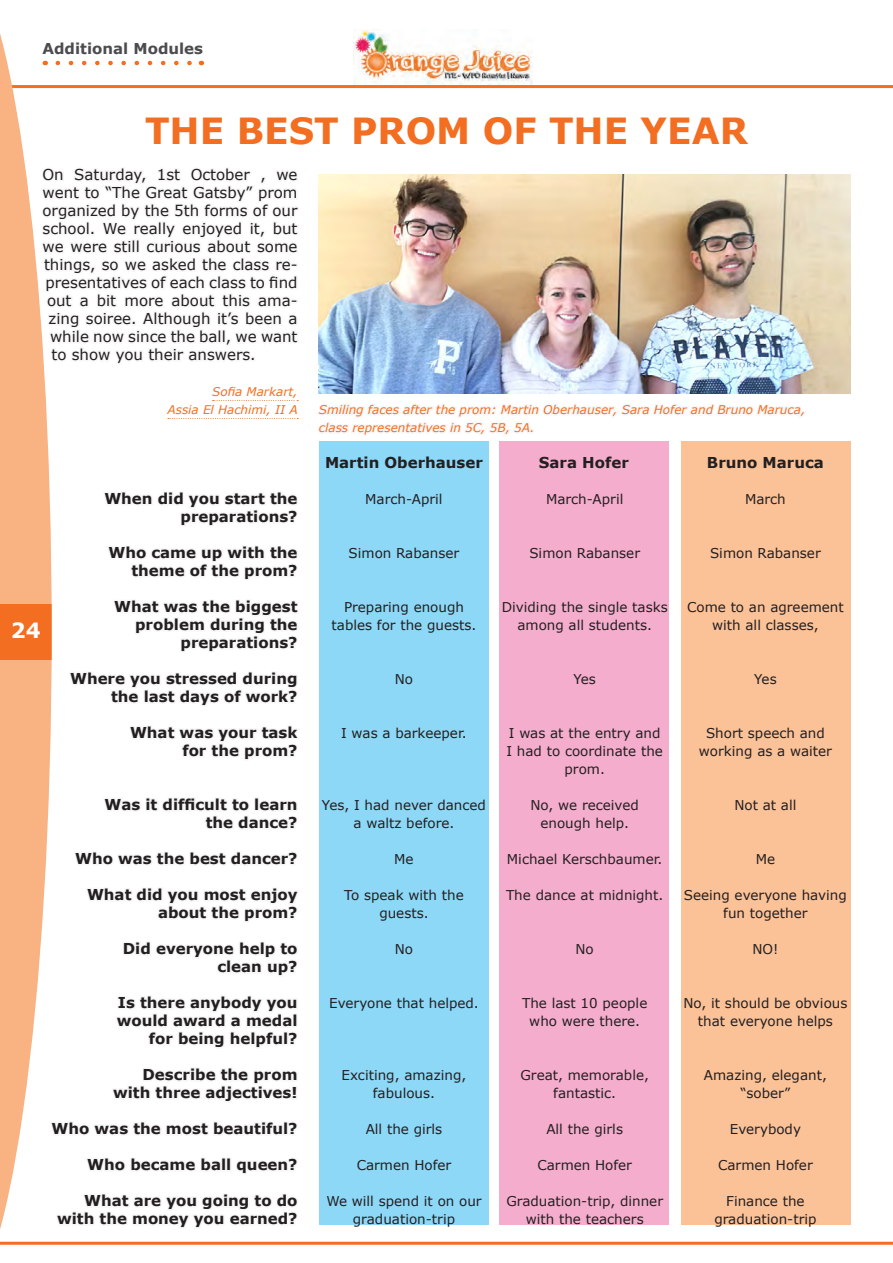
<style>
.page{position:relative;width:893px;height:1263px;background:#fff}
.page>*{position:absolute;margin:0;border:0;box-sizing:border-box;transform-origin:0 0}
.TITOLO_24{font:700 36px "Verdana";color:#f36e21}
.t1{font:700 21px "Verdana";color:#fff}
.Testo_articoli_TEDES{font:700 15px/18px "Verdana";color:#231f20;text-align:right}
.Testo_articoli_TEDES-2{font:15px "Verdana";color:#231f20}
.Occhiello{font:700 15px "Verdana";color:#4b4c4d}
.Testo_articoli_TEDES-3{font:13.5px/18px "Verdana";color:#231f20;text-align:center}
.Didascalia{font:italic 12px "Verdana";color:#f36e21}
.Autor{font:italic 12px "Verdana";color:#f36e21}
</style>
<div class="page">
<img style="left:354px;top:30px;width:178px;height:55px">
<hr style="left:0;top:85px;width:893px;height:3px;background:#f36e21">
<hr style="left:0;top:1242px;width:893px;height:3px;background:#f36e21">
<svg style="left:0;top:34px;width:52px;height:1211px;fill:#f9b281"></svg>
<div style="left:0;top:604px;width:52px;height:55px;background:#f36e21"></div>
<div style="left:499px;top:442px;width:170px;height:783px;background:#f5adce"></div>
<div style="left:319px;top:442px;width:170px;height:783px;background:#8dd7f7"></div>
<div style="left:680px;top:442px;width:170px;height:783px;background:#fbc197"></div>
<svg style="left:58px;top:61px;width:134px;height:4px"></svg>
<svg style="left:213px;top:400px;width:85px;height:1px"></svg>
<svg style="left:168px;top:418px;width:130px;height:1px"></svg>
<svg style="left:39px;top:164px;width:13px;height:205px"></svg>
<svg style="left:48px;top:1115px;width:4px;height:28px"></svg>
<img style="left:319px;top:174px;width:531px;height:220px">
<svg style="left:318px;top:383px;width:491px;height:74px"></svg>
<p class="Occhiello" style="left:43px;top:38px;width:162px">Additional Modules</p>
<p class="TITOLO_24" style="left:145px;top:105px;width:604px">THE BEST PROM OF THE YEAR</p>
<p class="Testo_articoli_TEDES-2" style="left:43px;top:164px;width:257px">On Saturday, 1st October , we</p>
<p class="Testo_articoli_TEDES-2" style="left:43px;top:182px;width:257px">went to “The Great Gatsby” prom</p>
<p class="Testo_articoli_TEDES-2" style="left:43px;top:200px;width:257px">organized by the 5th forms of our</p>
<p class="Testo_articoli_TEDES-2" style="left:43px;top:218px;width:256px">school. We really enjoyed it, but</p>
<p class="Testo_articoli_TEDES-2" style="left:43px;top:236px;width:257px">we were still curious about some</p>
<p class="Testo_articoli_TEDES-2" style="left:44px;top:254px;width:255px">things, so we asked the class re-</p>
<p class="Testo_articoli_TEDES-2" style="left:46px;top:272px;width:253px">presentatives of each class to find</p>
<p class="Testo_articoli_TEDES-2" style="left:47px;top:290px;width:252px">out a bit more about this ama-</p>
<p class="Testo_articoli_TEDES-2" style="left:49px;top:308px;width:251px">zing soiree. Although it’s been a</p>
<p class="Testo_articoli_TEDES-2" style="left:50px;top:326px;width:249px">while now since the ball, we want</p>
<p class="Testo_articoli_TEDES-2" style="left:52px;top:344px;width:206px">to show you their answers.</p>
<p class="Autor" style="left:212px;top:383px;width:87px">Sofia Markart,</p>
<p class="Autor" style="left:168px;top:401px;width:131px">Assia El Hachimi, II A</p>
<p class="Didascalia" style="left:319px;top:401px;width:488px">Smiling faces after the prom: Martin Oberhauser, Sara Hofer and Bruno Maruca,</p>
<p class="Didascalia" style="left:319px;top:419px;width:217px">class representatives in 5C, 5B, 5A.</p>
<h2 class="t1" style="left:11px;top:616px;width:31px">24</h2>
<p class="Testo_articoli_TEDES" style="left:104px;top:489px;width:195px">When did you start the</p>
<p class="Testo_articoli_TEDES" style="left:181px;top:507px;width:118px">preparations?</p>
<p class="Testo_articoli_TEDES" style="left:108px;top:543px;width:191px">Who came up with the</p>
<p class="Testo_articoli_TEDES" style="left:131px;top:561px;width:168px">theme of the prom?</p>
<p class="Testo_articoli_TEDES" style="left:114px;top:597px;width:185px">What was the biggest</p>
<p class="Testo_articoli_TEDES" style="left:135px;top:615px;width:164px">problem during the</p>
<p class="Testo_articoli_TEDES" style="left:181px;top:633px;width:118px">preparations?</p>
<p class="Testo_articoli_TEDES" style="left:70px;top:669px;width:229px">Where you stressed during the last days of work?</p>
<p class="Testo_articoli_TEDES" style="left:130px;top:723px;width:169px">What was your task</p>
<p class="Testo_articoli_TEDES" style="left:182px;top:741px;width:117px">for the prom?</p>
<p class="Testo_articoli_TEDES" style="left:104px;top:795px;width:195px">Was it difficult to learn</p>
<p class="Testo_articoli_TEDES" style="left:206px;top:813px;width:93px">the dance?</p>
<p class="Testo_articoli_TEDES" style="left:75px;top:849px;width:224px">Who was the best dancer?</p>
<p class="Testo_articoli_TEDES" style="left:87px;top:885px;width:212px">What did you most enjoy about the prom?</p>
<p class="Testo_articoli_TEDES" style="left:123px;top:939px;width:176px">Did everyone help to</p>
<p class="Testo_articoli_TEDES" style="left:217px;top:957px;width:82px">clean up?</p>
<p class="Testo_articoli_TEDES" style="left:118px;top:993px;width:181px">Is there anybody you</p>
<p class="Testo_articoli_TEDES" style="left:117px;top:1011px;width:182px">would award a medal</p>
<p class="Testo_articoli_TEDES" style="left:149px;top:1029px;width:150px">for being helpful?</p>
<p class="Testo_articoli_TEDES" style="left:143px;top:1065px;width:157px">Describe the prom</p>
<p class="Testo_articoli_TEDES" style="left:113px;top:1083px;width:186px">with three adjectives!</p>
<p class="Testo_articoli_TEDES" style="left:52px;top:1119px;width:247px">Who was the most beautiful?</p>
<p class="Testo_articoli_TEDES" style="left:87px;top:1155px;width:212px">Who became ball queen?</p>
<p class="Testo_articoli_TEDES" style="left:57px;top:1191px;width:242px">What are you going to do with the money you earned?</p>
<p class="Testo_articoli_TEDES" style="left:539px;top:453px;width:91px">Sara Hofer</p>
<p class="Testo_articoli_TEDES" style="left:325px;top:453px;width:159px">Martin Oberhauser</p>
<p class="Testo_articoli_TEDES" style="left:707px;top:453px;width:118px">Bruno Maruca</p>
<p class="Testo_articoli_TEDES-3" style="left:745px;top:490px;width:42px">March</p>
<p class="Testo_articoli_TEDES-3" style="left:365px;top:490px;width:79px">March-April</p>
<p class="Testo_articoli_TEDES-3" style="left:546px;top:490px;width:79px">March-April</p>
<p class="Testo_articoli_TEDES-3" style="left:349px;top:544px;width:112px">Simon Rabanser</p>
<p class="Testo_articoli_TEDES-3" style="left:529px;top:544px;width:112px">Simon Rabanser</p>
<p class="Testo_articoli_TEDES-3" style="left:710px;top:544px;width:112px">Simon Rabanser</p>
<p class="Testo_articoli_TEDES-3" style="left:344px;top:598px;width:121px">Preparing enough</p>
<p class="Testo_articoli_TEDES-3" style="left:332px;top:616px;width:146px">tables for the guests.</p>
<p class="Testo_articoli_TEDES-3" style="left:502px;top:598px;width:167px">Dividing the single tasks among all students.</p>
<p class="Testo_articoli_TEDES-3" style="left:687px;top:598px;width:158px">Come to an agreement with all classes,</p>
<p class="Testo_articoli_TEDES-3" style="left:395px;top:670px;width:20px">No</p>
<p class="Testo_articoli_TEDES-3" style="left:573px;top:670px;width:24px">Yes</p>
<p class="Testo_articoli_TEDES-3" style="left:754px;top:670px;width:24px">Yes</p>
<p class="Testo_articoli_TEDES-3" style="left:341px;top:724px;width:127px">I was a barkeeper.</p>
<p class="Testo_articoli_TEDES-3" style="left:322px;top:796px;width:165px">Yes, I had never danced a waltz before.</p>
<p class="Testo_articoli_TEDES-3" style="left:394px;top:850px;width:21px">Me</p>
<p class="Testo_articoli_TEDES-3" style="left:344px;top:886px;width:121px">To speak with the guests.</p>
<p class="Testo_articoli_TEDES-3" style="left:395px;top:940px;width:20px">No</p>
<p class="Testo_articoli_TEDES-3" style="left:506px;top:724px;width:158px">I was at the entry and<br>I had to coordinate the prom.</p>
<p class="Testo_articoli_TEDES-3" style="left:530px;top:796px;width:110px">No, we received</p>
<p class="Testo_articoli_TEDES-3" style="left:540px;top:814px;width:90px">enough help.</p>
<p class="Testo_articoli_TEDES-3" style="left:507px;top:850px;width:157px">Michael Kerschbaumer.</p>
<p class="Testo_articoli_TEDES-3" style="left:506px;top:886px;width:159px">The dance at midnight.</p>
<p class="Testo_articoli_TEDES-3" style="left:576px;top:940px;width:20px">No</p>
<p class="Testo_articoli_TEDES-3" style="left:706px;top:724px;width:120px">Short speech and</p>
<p class="Testo_articoli_TEDES-3" style="left:699px;top:742px;width:135px">working as a waiter</p>
<p class="Testo_articoli_TEDES-3" style="left:734px;top:796px;width:64px">Not at all</p>
<p class="Testo_articoli_TEDES-3" style="left:756px;top:850px;width:21px">Me</p>
<p class="Testo_articoli_TEDES-3" style="left:684px;top:886px;width:165px">Seeing everyone having fun together</p>
<p class="Testo_articoli_TEDES-3" style="left:752px;top:940px;width:28px">NO!</p>
<p class="Testo_articoli_TEDES-3" style="left:329px;top:994px;width:151px">Everyone that helped.</p>
<p class="Testo_articoli_TEDES-3" style="left:522px;top:994px;width:127px">The last 10 people</p>
<p class="Testo_articoli_TEDES-3" style="left:529px;top:1012px;width:112px">who were there.</p>
<p class="Testo_articoli_TEDES-3" style="left:683px;top:994px;width:165px">No, it should be obvious that everyone helps</p>
<p class="Testo_articoli_TEDES-3" style="left:342px;top:1066px;width:126px">Exciting, amazing,</p>
<p class="Testo_articoli_TEDES-3" style="left:373px;top:1084px;width:64px">fabulous.</p>
<p class="Testo_articoli_TEDES-3" style="left:366px;top:1120px;width:78px">All the girls</p>
<p class="Testo_articoli_TEDES-3" style="left:357px;top:1156px;width:96px">Carmen Hofer</p>
<p class="Testo_articoli_TEDES-3" style="left:326px;top:1192px;width:157px">We will spend it on our graduation-trip</p>
<p class="Testo_articoli_TEDES-3" style="left:520px;top:1066px;width:130px">Great, memorable,</p>
<p class="Testo_articoli_TEDES-3" style="left:553px;top:1084px;width:64px">fantastic.</p>
<p class="Testo_articoli_TEDES-3" style="left:546px;top:1120px;width:78px">All the girls</p>
<p class="Testo_articoli_TEDES-3" style="left:537px;top:1156px;width:96px">Carmen Hofer</p>
<p class="Testo_articoli_TEDES-3" style="left:506px;top:1192px;width:158px">Graduation-trip, dinner with the teachers</p>
<p class="Testo_articoli_TEDES-3" style="left:704px;top:1066px;width:124px">Amazing, elegant,</p>
<p class="Testo_articoli_TEDES-3" style="left:740px;top:1084px;width:52px">“sober”</p>
<p class="Testo_articoli_TEDES-3" style="left:730px;top:1120px;width:73px">Everybody</p>
<p class="Testo_articoli_TEDES-3" style="left:718px;top:1156px;width:96px">Carmen Hofer</p>
<p class="Testo_articoli_TEDES-3" style="left:726px;top:1192px;width:80px">Finance the</p>
<p class="Testo_articoli_TEDES-3" style="left:714px;top:1210px;width:104px">graduation-trip</p>
</div>
